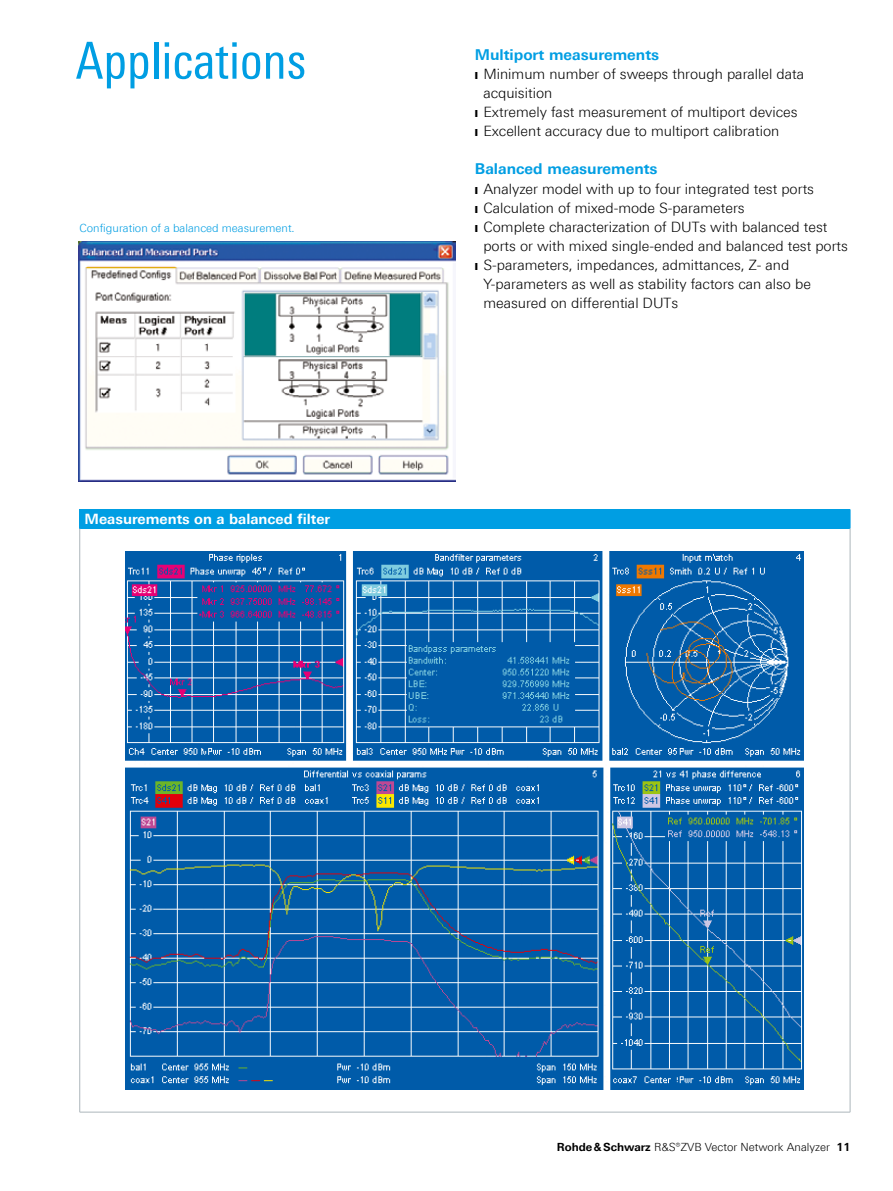
<style>
.page{position:relative;width:893px;height:1191px;background:#fff}
.page>*{position:absolute;margin:0;border:0;box-sizing:border-box;transform-origin:0 0}
.t1{font:51px "Linotype Univers 420 Cn";color:#009ee3}
.t2{font:700 15px "Linotype Univers 630";color:#009ee3}
.t3{font:300 14.25px "Linotype Univers 330";color:#000}
.t4{font:700 14.25px "Linotype Univers 630";color:#fff}
.t5{font:300 11.25px "Linotype Univers 330";color:#000}
.t6{font:300 11.25px "Linotype Univers 330";color:#009ee3}
.s1{font-family:"Linotype Univers 630";font-weight:700}
</style>
<div class="page">
<img style="left:79px;top:241px;width:376px;height:240px">
<img style="left:125px;top:551px;width:679px;height:538px">
<div style="left:80px;top:509px;width:770px;height:19px;background:#009ee3"></div>
<svg style="left:79px;top:509px;width:1px;height:19px"></svg>
<svg style="left:850px;top:509px;width:1px;height:19px"></svg>
<hr style="left:79px;top:528px;width:1px;height:584px;background:#acb6bb">
<hr style="left:850px;top:528px;width:1px;height:584px;background:#acb6bb">
<hr style="left:80px;top:1111px;width:770px;height:1px;background:#acb6bb">
<h1 class="t1" style="left:76px;top:31px;width:232px">Applications</h1>
<p class="t2" style="left:475px;top:45px;width:186px">Multiport measurements</p>
<p class="t3" style="left:475px;top:65px;width:331px">❙ Minimum number of sweeps through parallel data</p>
<p class="t3" style="left:483px;top:84px;width:70px">acquisition</p>
<p class="t3" style="left:475px;top:103px;width:324px">❙ Extremely fast measurement of multiport devices</p>
<p class="t3" style="left:475px;top:123px;width:306px">❙ Excellent accuracy due to multiport calibration</p>
<p class="t2" style="left:475px;top:160px;width:184px">Balanced measurements</p>
<p class="t3" style="left:475px;top:180px;width:341px">❙ Analyzer model with up to four integrated test ports</p>
<p class="t3" style="left:475px;top:199px;width:271px">❙ Calculation of mixed-mode S-parameters</p>
<p class="t3" style="left:475px;top:218px;width:354px">❙ Complete characterization of DUTs with balanced test</p>
<p class="t3" style="left:483px;top:237px;width:366px">ports or with mixed single-ended and balanced test ports</p>
<p class="t3" style="left:475px;top:257px;width:316px">❙ S-parameters, impedances, admittances, Z- and</p>
<p class="t3" style="left:483px;top:276px;width:329px">Y-parameters as well as stability factors can also be</p>
<p class="t3" style="left:483px;top:295px;width:196px">measured on differential DUTs</p>
<p class="t6" style="left:79px;top:221px;width:217px">Configuration of a balanced measurement.</p>
<p class="t4" style="left:85px;top:510px;width:247px">Measurements on a balanced filter</p>
<p class="t5" style="left:557px;top:1140px;width:295px"><span class="s1">Rohde&amp;Schwarz</span> R&amp;S®ZVB Vector Network Analyzer <span class="s1">11</span></p>
</div>
